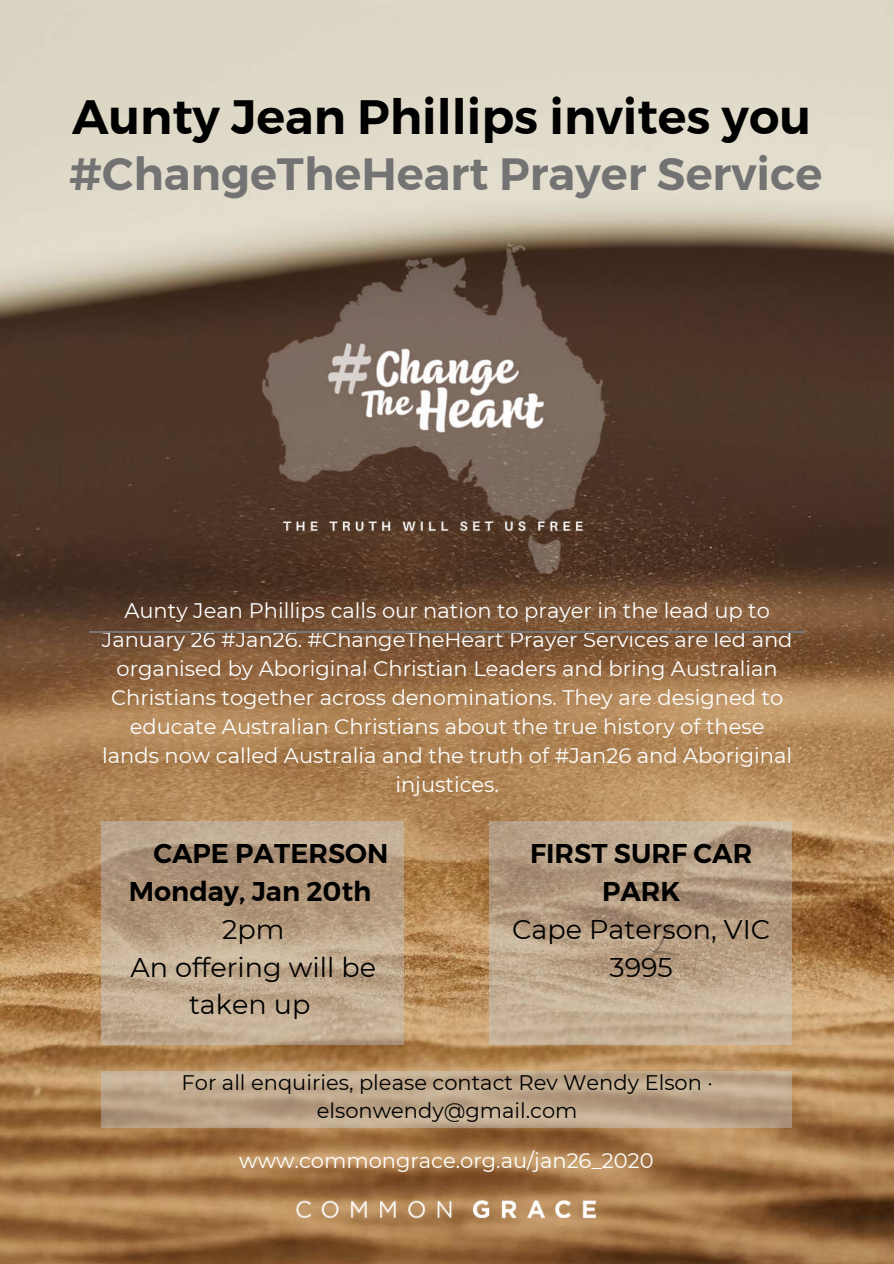
<style>
.page{position:relative;width:894px;height:1264px;background:#fff}
.page>*{position:absolute;margin:0;border:0;box-sizing:border-box;transform-origin:0 0}
.t1{font:600 48px "Montserrat";color:#000}
.t2{font:600 45px "Montserrat";color:#737373}
.t3{font:27px/37.8px "Montserrat";color:#000;text-align:center}
.t4{font:600 27px/37.8px "Montserrat";color:#000}
.t5{font:21px/28.8px "Montserrat";color:#fff;text-align:center}
.t6{font:21px/28.5px "Montserrat";color:#000;text-align:center}
</style>
<div class="page">
<img style="left:0;top:0;width:893px;height:1263px">
<img style="left:293px;top:1198px;width:163px;height:26px">
<img style="left:471px;top:1199px;width:128px;height:20px">
<svg style="left:102px;top:821px;width:302px;height:223px"></svg>
<svg style="left:489px;top:821px;width:302px;height:223px"></svg>
<img style="left:68px;top:201px;width:736px;height:415px">
<svg style="left:101px;top:1070px;width:690px;height:57px"></svg>
<hr style="left:89px;top:631px;width:715px;height:2px;background:#777">
<h1 class="t1" style="left:72px;top:88px;width:740px">Aunty Jean Phillips invites you</h1>
<h2 class="t2" style="left:69px;top:146px;width:754px">#ChangeTheHeart Prayer Service</h2>
<p class="t5" style="left:102px;top:596px;width:692px">Aunty Jean Phillips calls our nation to prayer in the lead up to January 26 #Jan26. #ChangeTheHeart Prayer Services are led and organised by Aboriginal Christian Leaders and bring Australian Christians together across denominations. They are designed to educate Australian Christians about the true history of these lands now called Australia and the truth of #Jan26 and Aboriginal injustices.</p>
<p class="t4" style="left:129px;top:834px;width:261px;text-indent:25px">CAPE PATERSON<br>Monday, Jan 20th</p>
<p class="t3" style="left:130px;top:910px;width:247px">2pm<br>An offering will be taken up</p>
<p class="t4" style="left:530px;top:834px;width:224px;text-align:center">FIRST SURF CAR<br>PARK</p>
<p class="t3" style="left:512px;top:910px;width:260px">Cape Paterson, VIC<br>3995</p>
<p class="t6" style="left:181px;top:1067px;width:532px">For all enquiries, please contact Rev Wendy Elson · elsonwendy@gmail.com</p>
<p class="t5" style="left:239px;top:1145px;width:415px">www.commongrace.org.au/jan26_2020</p>
</div>
